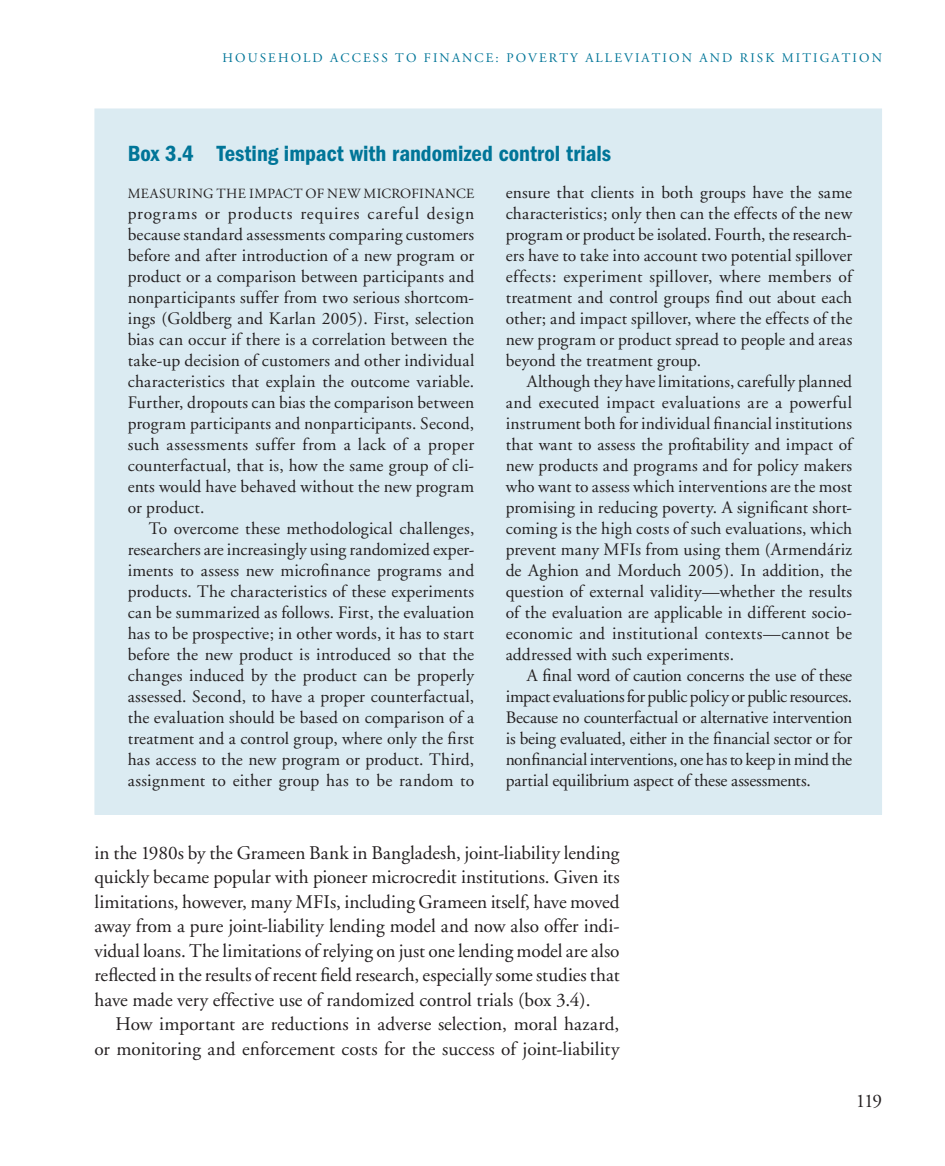
<style>
.page{position:relative;width:945px;height:1166px;background:#fff}
.page>*{position:absolute;margin:0;border:0;box-sizing:border-box;transform-origin:0 0}
.t1{font:600 condensed 22.75px "Franklin Gothic";color:#007598}
.t2{font:19.25px/24.5px "Adobe Garamond";color:#231f20;text-align:justify}
.t3{font:17.5px/21px "Adobe Garamond";color:#231f20;text-align:justify}
.t4{font:14px "Adobe Garamond";letter-spacing:.025em;color:#231f20}
.t5{font:13.12px "Adobe Garamond";letter-spacing:.16em;color:#007598}
</style>
<div class="page">
<div style="left:95px;top:109px;width:787px;height:705px;background:#dbebf2"></div>
<p class="t5" style="left:223px;top:53px;width:661px">HOUSEHOLD ACCESS TO FINANCE: POVERTY ALLEVIATION AND RISK MITIGATION</p>
<h1 class="t1" style="left:128px;top:145px;width:485px">Box 3.4 Testing impact with randomized control trials</h1>
<p class="t4" style="left:128px;top:187px;width:348px">MEASURING THE IMPACT OF NEW MICROFINANCE</p>
<p class="t3" style="left:128px;top:204px;width:348px">programs or products requires careful design because standard assessments comparing customers before and after introduction of a new program or product or a comparison between participants and nonparticipants suffer from two serious shortcom&shy;ings (Goldberg and Karlan 2005). First, selection bias can occur if there is a correlation between the take-up decision of customers and other individual characteristics that explain the outcome variable.<br>Further, dropouts can bias the comparison between program participants and nonparticipants. Second, such assessments suffer from a lack of a proper counterfactual, that is, how the same group of cli&shy;ents would have behaved without the new program or product.</p>
<p class="t3" style="left:128px;top:519px;width:348px;text-indent:21px">To overcome these methodological challenges, researchers are increasingly using randomized exper&shy;iments to assess new microfinance programs and products. The characteristics of these experiments can be summarized as follows. First, the evaluation has to be prospective; in other words, it has to start before the new product is introduced so that the changes induced by the product can be properly assessed. Second, to have a proper counterfactual, the evaluation should be based on comparison of a treatment and a control group, where only the first has access to the new program or product. Third, assignment to either group has to be random to</p>
<p class="t3" style="left:506px;top:184px;width:348px">ensure that clients in both groups have the same characteristics; only then can the effects of the new program or product be isolated. Fourth, the research&shy;ers have to take into account two potential spillover effects: experiment spillover, where members of treatment and control groups find out about each other; and impact spillover, where the effects of the new program or product spread to people and areas beyond the treatment group.</p>
<p class="t3" style="left:506px;top:373px;width:348px;text-indent:21px">Although they have limitations, carefully planned and executed impact evaluations are a powerful instrument both for individual financial institutions that want to assess the profitability and impact of new products and programs and for policy makers who want to assess which interventions are the most promising in reducing poverty. A significant short&shy;coming is the high costs of such evaluations, which prevent many MFIs from using them (Armendáriz de Aghion and Morduch 2005). In addition, the question of external validity—whether the results of the evaluation are applicable in different socio&shy;economic and institutional contexts—cannot be addressed with such experiments.</p>
<p class="t3" style="left:506px;top:667px;width:348px;text-indent:21px">A final word of caution concerns the use of these impact evaluations for public policy or public resources.<br>Because no counterfactual or alternative intervention is being evaluated, either in the financial sector or for nonfinancial interventions, one has to keep in mind the partial equilibrium aspect of these assessments.</p>
<p class="t2" style="left:94px;top:842px;width:527px">in the 1980s by the Grameen Bank in Bangladesh, joint-liability lending quickly became popular with pioneer microcredit institutions. Given its limitations, however, many MFIs, including Grameen itself, have moved away from a pure joint-liability lending model and now also offer indi&shy;vidual loans. The limitations of relying on just one lending model are also reflected in the results of recent field research, especially some studies that have made very effective use of randomized control trials (box 3.4).</p>
<p class="t2" style="left:94px;top:1013px;width:527px;text-align:right">How important are reductions in adverse selection, moral hazard,<br>or monitoring and enforcement costs for the success of joint-liability</p>
<p class="t2" style="left:856px;top:1089px;width:28px">119</p>
</div>
